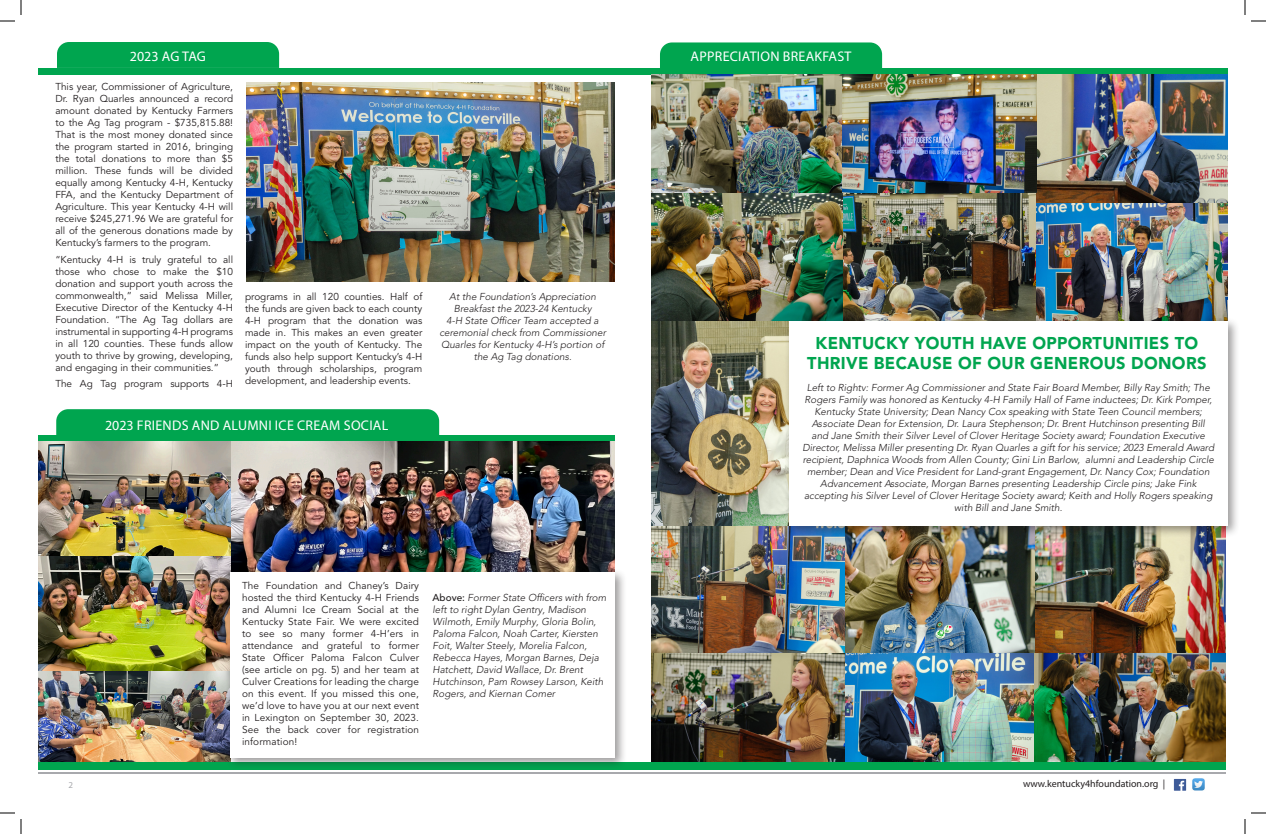
<style>
.page{position:relative;width:1266px;height:834px;background:#fff}
.page>*{position:absolute;margin:0;border:0;box-sizing:border-box;transform-origin:0 0}
.t1{font:900 17px/20.4px "Avenir LT Pro";letter-spacing:.02em;color:#00a54f;text-align:center}
.t2{font:14px "Myriad Pro";letter-spacing:.02em;color:#fff}
.t3{font:14px "Myriad Pro";color:#fff}
.t4{font:italic 300 10px/12px "Avenir LT Pro";color:#231f20;text-align:center}
.body{font:10px/12px "Avenir LT Pro";color:#231f20;text-align:justify}
.donor_body{font:10px/12px "Avenir LT Pro";letter-spacing:.01em;color:#231f20;text-align:justify}
.t5{font:10px "Myriad Pro";color:#231f20}
.t6{font:9px "Myriad Pro";color:#a8a9ad}
.s1{font-weight:500;font-style:normal}
</style>
<div class="page">
<hr style="left:38px;top:772px;width:1188px;height:2px;background:#a8a9ad">
<svg style="left:1174px;top:778px;width:13px;height:12px"></svg>
<img style="left:1192px;top:778px;width:13px;height:12px">
<div style="left:38px;top:68px;width:1190px;height:6px;background:#00a54f"></div>
<div style="left:660px;top:42px;width:222px;height:26px;background:#00a54f"></div>
<img style="left:651px;top:525px;width:575px;height:237px">
<img style="left:651px;top:74px;width:386px;height:119px">
<img style="left:651px;top:193px;width:577px;height:128px">
<img style="left:1037px;top:74px;width:191px;height:129px">
<div style="left:38px;top:435px;width:577px;height:6px;background:#00a54f"></div>
<div style="left:56px;top:409px;width:383px;height:26px;background:#00a54f"></div>
<img style="left:231px;top:441px;width:383px;height:127px">
<img style="left:651px;top:321px;width:134px;height:204px">
<img style="left:38px;top:441px;width:193px;height:321px">
<div style="left:785px;top:317px;width:455px;height:221px;background:#231f20;opacity:.44"></div>
<div style="left:789px;top:321px;width:439px;height:205px;background:#fff"></div>
<div style="left:38px;top:762px;width:1188px;height:8px;background:#00a54f"></div>
<div style="left:226px;top:568px;width:401px;height:202px;background:#231f20;opacity:.44"></div>
<div style="left:230px;top:573px;width:385px;height:185px;background:#fff"></div>
<div style="left:57px;top:42px;width:222px;height:26px;background:#00a54f"></div>
<img style="left:247px;top:83px;width:368px;height:199px">
<svg style="left:0;top:0;width:22px;height:22px"></svg>
<svg style="left:0;top:812px;width:22px;height:22px"></svg>
<svg style="left:1244px;top:0;width:22px;height:22px"></svg>
<svg style="left:1244px;top:812px;width:22px;height:22px"></svg>
<p class="t3" style="left:130px;top:47px;width:78px">2023 AG TAG</p>
<p class="body" style="left:55px;top:81px;width:179px">This year, Commissioner of Agriculture, Dr. Ryan Quarles announced a record amount donated by Kentucky Farmers to the Ag Tag program - $735,815.88!<br>That is the most money donated since the program started in 2016, bringing the total donations to more than $5 million. These funds will be divided equally among Kentucky 4-H, Kentucky FFA, and the Kentucky Department of Agriculture. This year Kentucky 4-H will receive $245,271.96 We are grateful for all of the generous donations made by Kentucky’s farmers to the program.</p>
<p class="body" style="left:55px;top:254px;width:179px">“Kentucky 4-H is truly grateful to all those who chose to make the $10 donation and support youth across the commonwealth,” said Melissa Miller, Executive Director of the Kentucky 4-H Foundation. “The Ag Tag dollars are instrumental in supporting 4-H programs in all 120 counties. These funds allow youth to thrive by growing, developing, and engaging in their communities.”</p>
<p class="body" style="left:55px;top:378px;width:179px">The Ag Tag program supports 4-H</p>
<p class="body" style="left:245px;top:290px;width:179px">programs in all 120 counties. Half of the funds are given back to each county 4-H program that the donation was made in. This makes an even greater impact on the youth of Kentucky. The funds also help support Kentucky’s 4-H youth through scholarships, program development, and leadership events.</p>
<p class="t4" style="left:439px;top:291px;width:168px">At the Foundation’s Appreciation<br>Breakfast the 2023-24 Kentucky<br>4-H State Officer Team accepted a ceremonial check from Commissioner<br>Quarles for Kentucky 4-H’s portion of the Ag Tag donations.</p>
<p class="t2" style="left:105px;top:416px;width:285px">2023 FRIENDS AND ALUMNI ICE CREAM SOCIAL</p>
<p class="donor_body" style="left:242px;top:580px;width:179px">The Foundation and Chaney’s Dairy hosted the third Kentucky 4-H Friends and Alumni Ice Cream Social at the Kentucky State Fair. We were excited to see so many former 4-H’ers in attendance and grateful to former State Officer Paloma Falcon Culver (see article on pg. 5) and her team at Culver Creations for leading the charge on this event. If you missed this one, we’d love to have you at our next event in Lexington on September 30, 2023.<br>See the back cover for registration information!</p>
<p class="t4" style="left:433px;top:592px;width:175px"><span class="s1">Above:</span> Former State Officers with from</p>
<p class="t4" style="left:433px;top:604px;width:172px;text-align:left">left to right Dylan Gentry, Madison Wilmoth, Emily Murphy, Gloria Bolin, Paloma Falcon, Noah Carter, Kiersten Foit, Walter Steely, Morelia Falcon, Rebecca Hayes, Morgan Barnes, Deja Hatchett, David Wallace, Dr. Brent Hutchinson, Pam Rowsey Larson, Keith Rogers, and Kiernan Comer</p>
<p class="t2" style="left:691px;top:48px;width:162px">APPRECIATION BREAKFAST</p>
<p class="t1" style="left:807px;top:333px;width:401px">KENTUCKY YOUTH HAVE OPPORTUNITIES TO<br>THRIVE BECAUSE OF OUR GENEROUS DONORS</p>
<p class="t4" style="left:802px;top:381px;width:413px">Left to Rightv: Former Ag Commissioner and State Fair Board Member, Billy Ray Smith; The Rogers Family was honored as Kentucky 4-H Family Hall of Fame inductees; Dr. Kirk Pomper, Kentucky State University; Dean Nancy Cox speaking with State Teen Council members; Associate Dean for Extension, Dr. Laura Stephenson; Dr. Brent Hutchinson presenting Bill and Jane Smith their Silver Level of Clover Heritage Society award; Foundation Executive Director, Melissa Miller presenting Dr. Ryan Quarles a gift for his service; 2023 Emerald Award recipient, Daphnica Woods from Allen County; Gini Lin Barlow, alumni and Leadership Circle member; Dean and Vice President for Land-grant Engagement, Dr. Nancy Cox; Foundation Advancement Associate, Morgan Barnes presenting Leadership Circle pins; Jake Fink accepting his Silver Level of Clover Heritage Society award; Keith and Holly Rogers speaking with Bill and Jane Smith.</p>
<p class="t6" style="left:68px;top:779px;width:6px">2</p>
<p class="t5" style="left:1023px;top:778px;width:144px">www.kentucky4hfoundation.org |</p>
</div>
